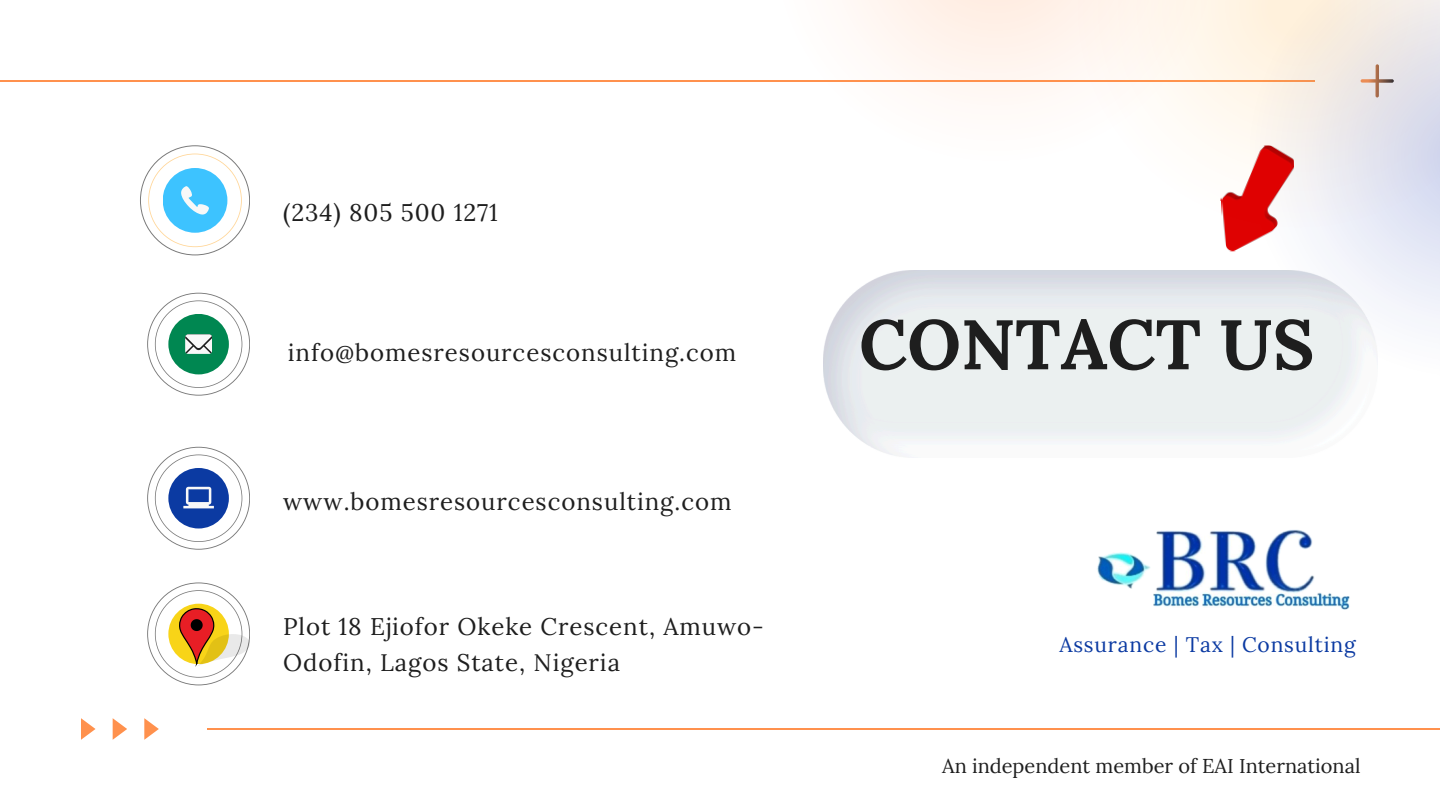
<style>
.page{position:relative;width:1440px;height:810px;background:#fff}
.page>*{position:absolute;margin:0;border:0;box-sizing:border-box;transform-origin:0 0}
.t1{font:700 70px "Lora";color:#1e1e1e}
.t2{font:24px/36px "Lora";letter-spacing:.04em;color:#1e1e1e}
.t3{font:21px "Lora";letter-spacing:.04em;color:#0b3aa2}
.t4{font:20px "Lora";color:#1e1e1e}
</style>
<div class="page">
<hr style="left:0;top:80px;width:1315px;height:2px;background:#ff914d">
<svg style="left:81px;top:718px;width:15px;height:22px"></svg>
<svg style="left:113px;top:718px;width:14px;height:22px"></svg>
<svg style="left:144px;top:718px;width:15px;height:22px"></svg>
<hr style="left:208px;top:728px;width:1232px;height:2px;background:#ff914d">
<svg style="left:140px;top:145px;width:110px;height:110px"></svg>
<svg style="left:147px;top:293px;width:103px;height:102px"></svg>
<svg style="left:147px;top:447px;width:103px;height:103px"></svg>
<svg style="left:853px;top:0;width:159px;height:95px;fill:#fff5f0"></svg>
<svg style="left:1012px;top:0;width:172px;height:271px"></svg>
<svg style="left:1184px;top:0;width:256px;height:319px"></svg>
<img style="left:824px;top:271px;width:553px;height:185px">
<img style="left:1219px;top:145px;width:77px;height:107px">
<svg style="left:147px;top:582px;width:103px;height:103px"></svg>
<img style="left:1082px;top:430px;width:275px;height:275px;border-radius:50%">
<p class="t2" style="left:283px;top:195px;width:216px">(234) 805 500 1271</p>
<p class="t2" style="left:288px;top:335px;width:450px">info@bomesresourcesconsulting.com</p>
<p class="t2" style="left:283px;top:483px;width:450px">www.bomesresourcesconsulting.com</p>
<h1 class="t2" style="left:283px;top:608px;width:482px">Plot 18 Ejiofor Okeke Crescent, Amuwo-<br>Odofin, Lagos State, Nigeria</h1>
<p class="t1" style="left:859px;top:299px;width:457px">CONTACT US</p>
<p class="t3" style="left:1059px;top:631px;width:298px">Assurance | Tax | Consulting</p>
<p class="t4" style="left:942px;top:753px;width:420px">An independent member of EAI International</p>
</div>
